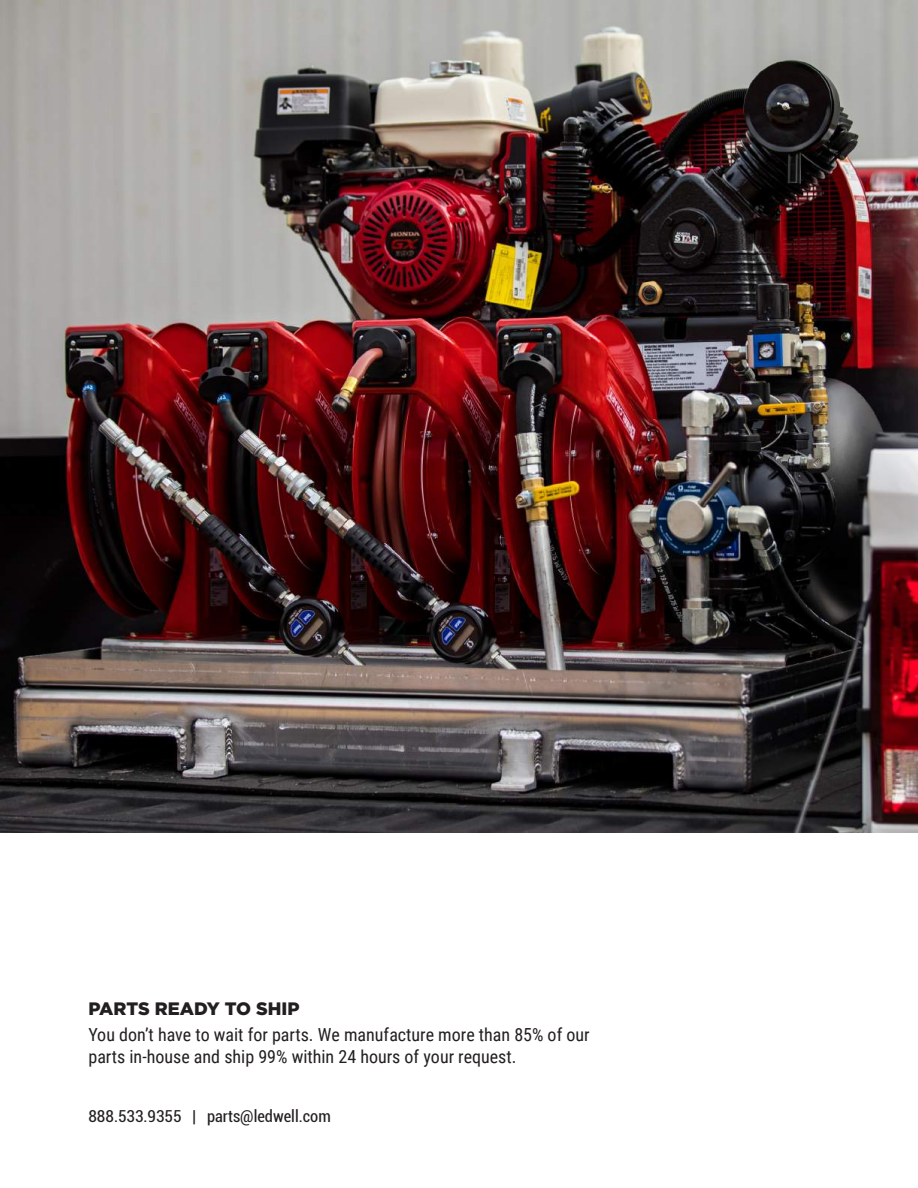
<style>
.page{position:relative;width:918px;height:1188px;background:#fff}
.page>*{position:absolute;margin:0;border:0;box-sizing:border-box;transform-origin:0 0}
.t1{font:18px/21.6px "Roboto Condensed";color:#231f20}
.t2{font:900 18px "Gotham";color:#231f20}
.t3{font:condensed 16.5px "Roboto";color:#231f20}
</style>
<div class="page">
<img style="left:0;top:0;width:918px;height:833px">
<p class="t2" style="left:88px;top:998px;width:213px">PARTS READY TO SHIP</p>
<p class="t1" style="left:88px;top:1023px;width:503px">You don’t have to wait for parts. We manufacture more than 85% of our parts in-house and ship 99% within 24 hours of your request.</p>
<p class="t3" style="left:88px;top:1105px;width:244px">888.533.9355 | parts@ledwell.com</p>
</div>
